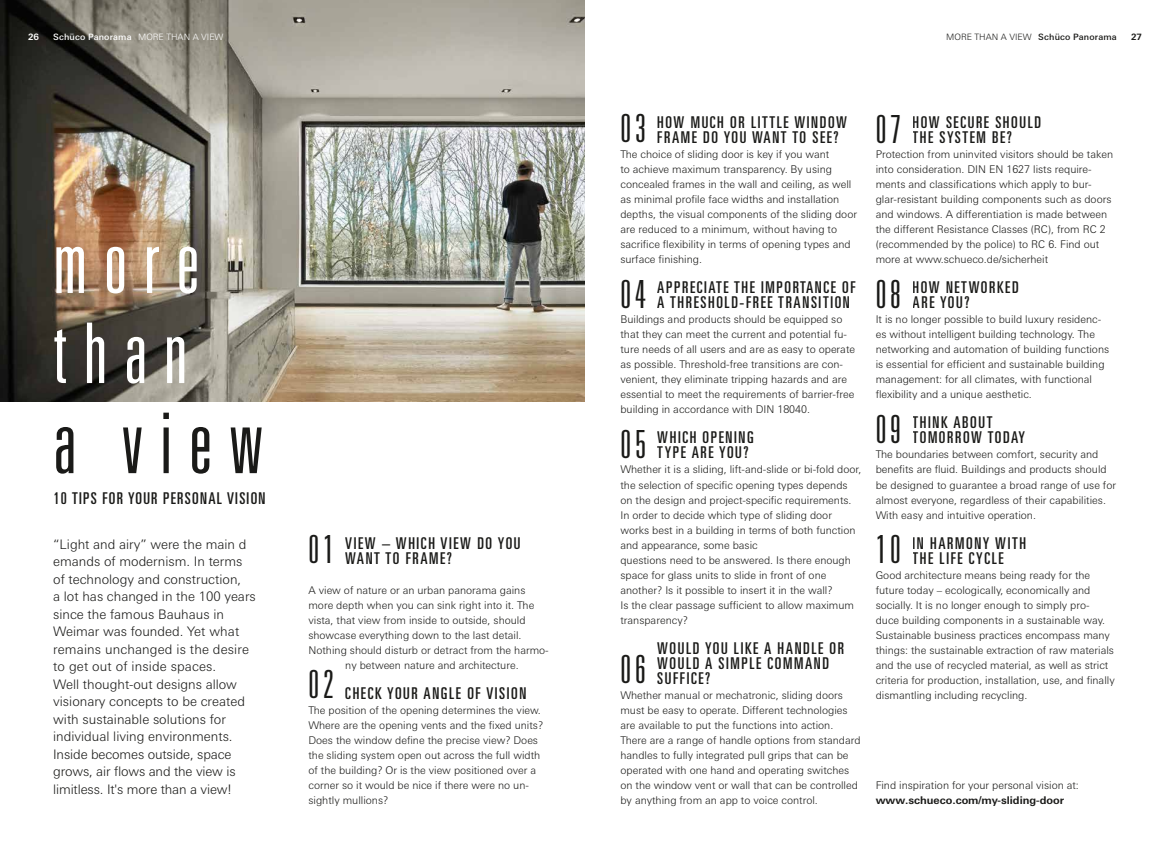
<style>
.page{position:relative;width:1170px;height:851px;background:#fff}
.page>*{position:absolute;margin:0;border:0;box-sizing:border-box;transform-origin:0 0}
.t1{font:300 ultra-condensed 83.75px/90px "Univers";letter-spacing:.2em;color:#fff}
.t2{font:300 ultra-condensed 83.75px "Univers";color:#1a1a18}
.t3{font:300 ultra-condensed 38.75px "Univers";letter-spacing:.1em;color:#1a1a18}
.t4{font:ultra-condensed 16.25px/15px "Univers";letter-spacing:.1em;color:#1a1a18}
.t5{font:ultra-condensed 16.25px "Univers";letter-spacing:.08em;color:#1a1a18}
.t6{font:300 13.12px/17.5px "Univers For Schueco 330";color:#1a1a18}
.t7{font:300 10.62px/15px "Univers For Schueco 330";color:#1a1a18}
.t8{font:700 10.62px "Univers For Schueco 630";color:#1a1a18}
.t9{font:8.75px "Univers For Schueco 530 Med";letter-spacing:.02em;color:#fff}
.t10{font:8.75px "Univers For Schueco 530 Med";letter-spacing:.02em;color:#1a1a18}
.t11{font:700 8.75px "Univers For Schueco 630";color:#fff}
.t12{font:700 8.75px "Univers For Schueco 630";color:#1a1a18}
.s1{font-family:"Univers For Schueco 330";font-weight:300}
</style>
<div class="page">
<img style="left:0;top:0;width:585px;height:401px">
<p class="t11" style="left:28px;top:32px;width:12px">26</p>
<p class="t9" style="left:53px;top:32px;width:172px">Schüco Panorama <span class="s1">MORE THAN A VIEW</span></p>
<h1 class="t1" style="left:53px;top:216px;width:148px">more than</h1>
<h1 class="t2" style="left:53px;top:400px;width:211px">a view</h1>
<h3 class="t5" style="left:54px;top:488px;width:213px">10 TIPS FOR YOUR PERSONAL VISION</h3>
<h2 class="t3" style="left:308px;top:529px;width:27px">01</h2>
<p class="t6" style="left:53px;top:535px;width:204px">“Light and airy” were the main d emands of modernism. In terms of technology and construction,<br>a lot has changed in the 100 years since the famous Bauhaus in<br>Weimar was founded. Yet what remains unchanged is the desire to get out of inside spaces.<br>Well thought-out designs allow visionary concepts to be created with sustainable solutions for individual living environments.<br>Inside becomes outside, space grows, air flows and the view is limitless. It's more than a view!</p>
<h3 class="t4" style="left:345px;top:535px;width:177px">VIEW – WHICH VIEW DO YOU<br>WANT TO FRAME?</h3>
<p class="t7" style="left:308px;top:582px;width:218px">A view of nature or an urban panorama gains</p>
<p class="t7" style="left:308px;top:597px;width:227px">more depth when you can sink right into it. The</p>
<p class="t7" style="left:308px;top:612px;width:219px">vista, that view from inside to outside, should</p>
<p class="t7" style="left:308px;top:627px;width:214px">showcase everything down to the last detail.</p>
<p class="t7" style="left:308px;top:642px;width:242px">Nothing should disturb or detract from the harmo-</p>
<p class="t7" style="left:345px;top:657px;width:175px">ny between nature and architecture.</p>
<h3 class="t4" style="left:345px;top:685px;width:183px">CHECK YOUR ANGLE OF VISION</h3>
<p class="t7" style="left:308px;top:702px;width:236px">The position of the opening determines the view.<br>Where are the opening vents and the fixed units?<br>Does the window define the precise view? Does the sliding system open out across the full width of the building? Or is the view positioned over a corner so it would be nice if there were no un&shy;sightly mullions?</p>
<h2 class="t3" style="left:308px;top:664px;width:27px">02</h2>
<p class="t10" style="left:946px;top:32px;width:172px"><span class="s1">MORE THAN A VIEW</span> Schüco Panorama</p>
<p class="t12" style="left:1130px;top:32px;width:12px">27</p>
<h2 class="t3" style="left:620px;top:108px;width:27px">03</h2>
<h2 class="t3" style="left:875px;top:109px;width:27px">07</h2>
<h3 class="t4" style="left:657px;top:115px;width:191px">HOW MUCH OR LITTLE WINDOW<br>FRAME DO YOU WANT TO SEE?</h3>
<p class="t7" style="left:620px;top:147px;width:238px">The choice of sliding door is key if you want<br>to achieve maximum transparency. By using concealed frames in the wall and ceiling, as well as minimal profile face widths and installation depths, the visual components of the sliding door are reduced to a minimum, without having to sacrifice flexibility in terms of opening types and surface finishing.</p>
<h3 class="t4" style="left:657px;top:280px;width:200px">APPRECIATE THE IMPORTANCE OF<br>A THRESHOLD-FREE TRANSITION</h3>
<p class="t7" style="left:620px;top:312px;width:236px">Buildings and products should be equipped so that they can meet the current and potential fu&shy;ture needs of all users and are as easy to operate as possible. Threshold-free transitions are con&shy;venient, they eliminate tripping hazards and are essential to meet the requirements of barrier-free building in accordance with DIN 18040.</p>
<h3 class="t4" style="left:657px;top:430px;width:98px">WHICH OPENING<br>TYPE ARE YOU?</h3>
<p class="t7" style="left:620px;top:462px;width:242px">Whether it is a sliding, lift-and-slide or bi-fold door, the selection of specific opening types depends on the design and project-specific requirements.<br>In order to decide which type of sliding door works best in a building in terms of both function and appearance, some basic<br>questions need to be answered. Is there enough space for glass units to slide in front of one another? Is it possible to insert it in the wall?<br>Is the clear passage sufficient to allow maximum transparency?</p>
<h3 class="t4" style="left:657px;top:640px;width:188px">WOULD YOU LIKE A HANDLE OR<br>WOULD A SIMPLE COMMAND<br>SUFFICE?</h3>
<p class="t7" style="left:620px;top:687px;width:242px">Whether manual or mechatronic, sliding doors must be easy to operate. Different technologies are available to put the functions into action.<br>There are a range of handle options from standard handles to fully integrated pull grips that can be operated with one hand and operating switches on the window vent or wall that can be controlled by anything from an app to voice control.</p>
<h3 class="t4" style="left:912px;top:115px;width:130px">HOW SECURE SHOULD<br>THE SYSTEM BE?</h3>
<p class="t7" style="left:875px;top:147px;width:239px">Protection from uninvited visitors should be taken into consideration. DIN EN 1627 lists require&shy;ments and classifications which apply to bur&shy;glar-resistant building components such as doors and windows. A differentiation is made between the different Resistance Classes (RC), from RC 2 (recommended by the police) to RC 6. Find out more at www.schueco.de/sicherheit</p>
<h3 class="t4" style="left:912px;top:280px;width:107px">HOW NETWORKED<br>ARE YOU?</h3>
<p class="t7" style="left:875px;top:312px;width:235px">It is no longer possible to build luxury residenc&shy;es without intelligent building technology. The networking and automation of building functions is essential for efficient and sustainable building management: for all climates, with functional flexibility and a unique aesthetic.</p>
<h3 class="t4" style="left:912px;top:415px;width:114px">THINK ABOUT<br>TOMORROW TODAY</h3>
<p class="t7" style="left:875px;top:447px;width:242px">The boundaries between comfort, security and benefits are fluid. Buildings and products should be designed to guarantee a broad range of use for almost everyone, regardless of their capabilities.<br>With easy and intuitive operation.</p>
<h3 class="t4" style="left:912px;top:535px;width:115px">IN HARMONY WITH<br>THE LIFE CYCLE</h3>
<p class="t7" style="left:875px;top:567px;width:240px">Good architecture means being ready for the future today – ecologically, economically and socially. It is no longer enough to simply pro&shy;duce building components in a sustainable way.<br>Sustainable business practices encompass many things: the sustainable extraction of raw materials and the use of recycled material, as well as strict criteria for production, installation, use, and finally dismantling including recycling.</p>
<h2 class="t3" style="left:620px;top:274px;width:27px">04</h2>
<h2 class="t3" style="left:875px;top:274px;width:27px">08</h2>
<h2 class="t3" style="left:875px;top:409px;width:27px">09</h2>
<h2 class="t3" style="left:620px;top:424px;width:27px">05</h2>
<h2 class="t3" style="left:875px;top:529px;width:27px">10</h2>
<h2 class="t3" style="left:620px;top:649px;width:27px">06</h2>
<p class="t7" style="left:875px;top:777px;width:205px">Find inspiration for your personal vision at:</p>
<p class="t8" style="left:875px;top:793px;width:190px">www.schueco.com/my-sliding-door</p>
</div>
